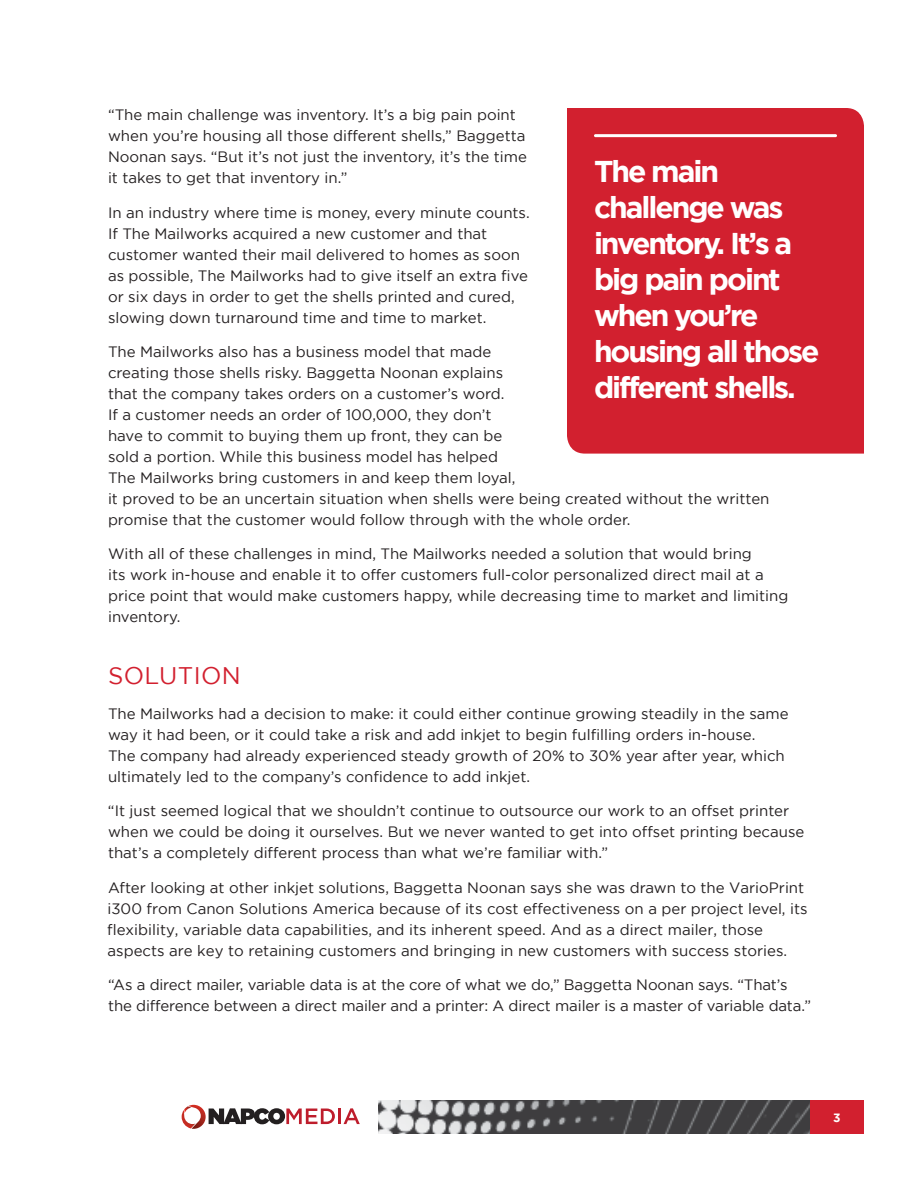
<style>
.page{position:relative;width:918px;height:1188px;background:#fff}
.page>*{position:absolute;margin:0;border:0;box-sizing:border-box;transform-origin:0 0}
.t1{font:700 30px/36px "Gotham";letter-spacing:-.07em;color:#fff}
.t2{font:24px "Gotham";letter-spacing:.015em;color:#d2202f}
.t3{font:15px/21px "Gotham";color:#231f20}
.t4{font:700 12px "Gotham";color:#fff}
</style>
<div class="page">
<div style="left:810px;top:1101px;width:54px;height:33px;background:#d2202f"></div>
<img style="left:378px;top:1101px;width:432px;height:33px">
<div style="left:567px;top:108px;width:297px;height:346px;background:#d2202f"></div>
<hr style="left:594px;top:134px;width:243px;height:3px;background:#fff;border-radius:2px">
<svg style="left:182px;top:1105px;width:153px;height:24px"></svg>
<hr style="left:338px;top:1109px;width:3px;height:15px;background:#be1d2c">
<svg style="left:344px;top:1108px;width:16px;height:16px"></svg>
<p class="t3" style="left:108px;top:104px;width:420px">“The main challenge was inventory. It’s a big pain point when you’re housing all those different shells,” Baggetta Noonan says. “But it’s not just the inventory, it’s the time it takes to get that inventory in.”</p>
<p class="t3" style="left:108px;top:201px;width:423px">In an industry where time is money, every minute counts.<br>If The Mailworks acquired a new customer and that customer wanted their mail delivered to homes as soon as possible, The Mailworks had to give itself an extra five or six days in order to get the shells printed and cured, slowing down turnaround time and time to market.</p>
<p class="t3" style="left:108px;top:341px;width:663px">The Mailworks also has a business model that made<br>creating those shells risky. Baggetta Noonan explains<br>that the company takes orders on a customer’s word.<br>If a customer needs an order of 100,000, they don’t<br>have to commit to buying them up front, they can be<br>sold a portion. While this business model has helped<br>The Mailworks bring customers in and keep them loyal,<br>it proved to be an uncertain situation when shells were being created without the written promise that the customer would follow through with the whole order.</p>
<p class="t3" style="left:108px;top:543px;width:682px">With all of these challenges in mind, The Mailworks needed a solution that would bring<br>its work in-house and enable it to offer customers full-color personalized direct mail at a price point that would make customers happy, while decreasing time to market and limiting inventory.</p>
<h1 class="t1" style="left:594px;top:153px;width:227px">The main challenge was inventory. It’s a big pain point when you’re housing all those different shells.</h1>
<h2 class="t2" style="left:108px;top:662px;width:134px">SOLUTION</h2>
<p class="t3" style="left:108px;top:702px;width:682px">The Mailworks had a decision to make: it could either continue growing steadily in the same way it had been, or it could take a risk and add inkjet to begin fulfilling orders in-house.<br>The company had already experienced steady growth of 20% to 30% year after year, which ultimately led to the company’s confidence to add inkjet.</p>
<p class="t3" style="left:108px;top:800px;width:698px">“It just seemed logical that we shouldn’t continue to outsource our work to an offset printer when we could be doing it ourselves. But we never wanted to get into offset printing because that’s a completely different process than what we’re familiar with.”</p>
<p class="t3" style="left:107px;top:876px;width:702px">After looking at other inkjet solutions, Baggetta Noonan says she was drawn to the VarioPrint i300 from Canon Solutions America because of its cost effectiveness on a per project level, its flexibility, variable data capabilities, and its inherent speed. And as a direct mailer, those aspects are key to retaining customers and bringing in new customers with success stories.</p>
<p class="t3" style="left:108px;top:974px;width:704px">“As a direct mailer, variable data is at the core of what we do,” Baggetta Noonan says. “That’s the difference between a direct mailer and a printer: A direct mailer is a master of variable data.”</p>
<p class="t4" style="left:833px;top:1111px;width:9px">3</p>
</div>
